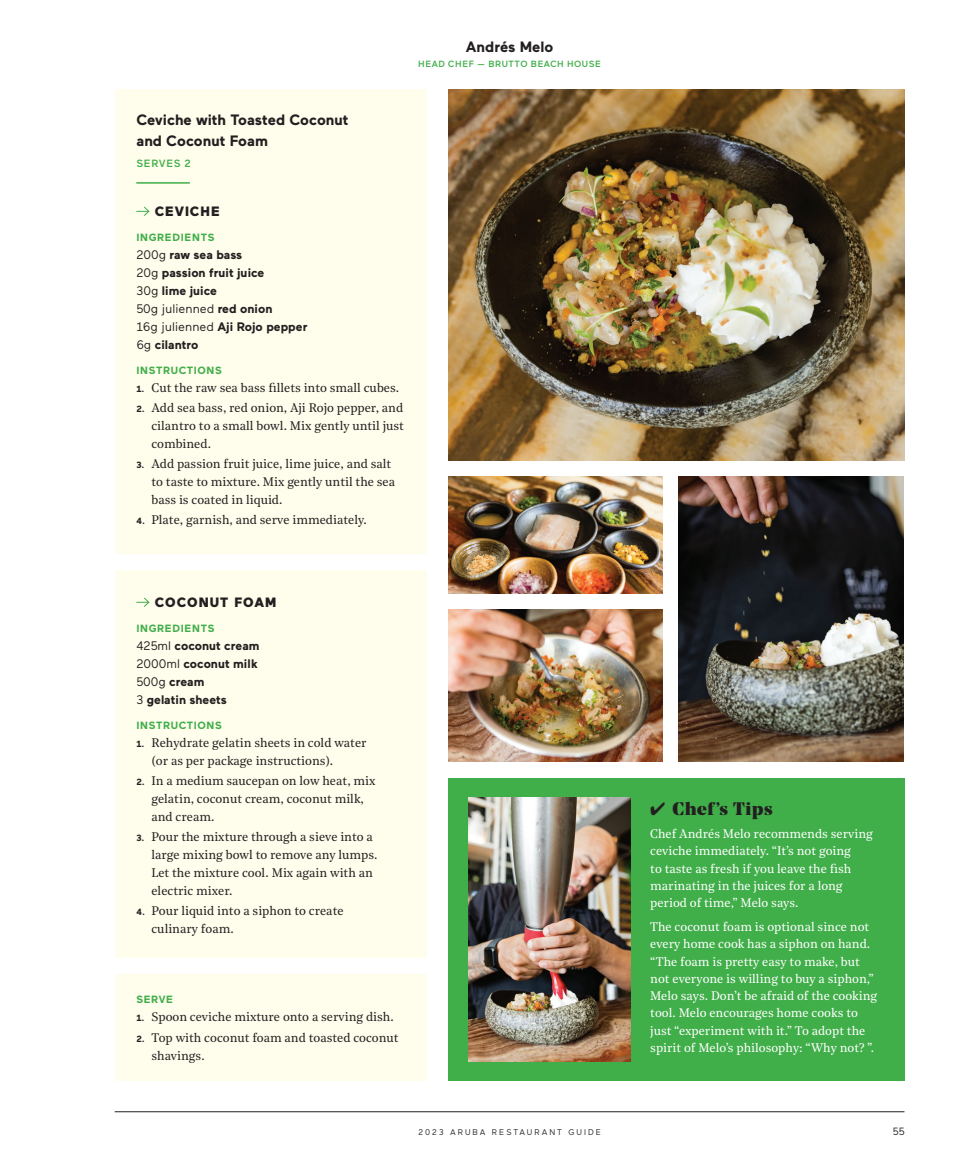
<style>
.page{position:relative;width:972px;height:1175px;background:#fff}
.page>*{position:absolute;margin:0;border:0;box-sizing:border-box;transform-origin:0 0}
.t1{font:900 18px "Noe Display";letter-spacing:.04em;color:#231f20}
.t2{font:700 15px/21px "Maax";color:#231f20}
.t3{font:900 13.5px "Maax";letter-spacing:.07em;color:#231f20}
.t4{font:12.3px/18px "Noe Text";color:#231f20}
.t5{font:12.3px/17.2px "Noe Text";color:#fff}
.t6{font:700 12.3px "Maax";color:#231f20}
.t7{font:12.3px "Maax";color:#231f20}
.t8{font:700 10.5px "Maax";letter-spacing:.06em;color:#40ae49}
.t9{font:500 10.5px "Maax";letter-spacing:.06em;color:#40ae49}
.t10{font:10.5px "Maax";color:#231f20}
.t11{font:500 9px "Maax";letter-spacing:.06em;color:#40ae49}
.t12{font:8.25px "Maax";letter-spacing:.24em;color:#231f20}
.s1{font-weight:400}
.s2{font-weight:700}
.s3{font-family:"Maax";font-weight:700;font-size:9px}
</style>
<div class="page">
<hr style="left:115px;top:1111px;width:789px;height:1px;background:#231f20">
<img style="left:448px;top:89px;width:456px;height:371px">
<img style="left:679px;top:477px;width:225px;height:285px">
<img style="left:448px;top:477px;width:214px;height:116px">
<img style="left:448px;top:609px;width:214px;height:153px">
<div style="left:115px;top:90px;width:312px;height:464px;background:#fffdec"></div>
<div style="left:115px;top:570px;width:312px;height:388px;background:#fffdec"></div>
<div style="left:115px;top:974px;width:312px;height:106px;background:#fffdec"></div>
<svg style="left:136px;top:207px;width:14px;height:9px"></svg>
<svg style="left:136px;top:597px;width:14px;height:10px"></svg>
<div style="left:448px;top:778px;width:456px;height:302px;background:#40ae49"></div>
<hr style="left:136px;top:182px;width:54px;height:2px;background:#40ae49">
<img style="left:468px;top:797px;width:163px;height:264px">
<p class="t2" style="left:466px;top:37px;width:89px">Andrés Melo</p>
<p class="t11" style="left:418px;top:59px;width:184px">HEAD CHEF — BRUTTO BEACH HOUSE</p>
<p class="t2" style="left:136px;top:109px;width:214px">Ceviche with Toasted Coconut and Coconut Foam</p>
<p class="t9" style="left:136px;top:158px;width:56px">SERVES 2</p>
<p class="t3" style="left:155px;top:204px;width:66px">CEVICHE</p>
<p class="t8" style="left:136px;top:231px;width:80px">INGREDIENTS</p>
<p class="t6" style="left:136px;top:248px;width:108px"><span class="s1">200g</span> raw sea bass</p>
<p class="t6" style="left:136px;top:266px;width:129px"><span class="s1">20g</span> passion fruit juice</p>
<p class="t6" style="left:136px;top:284px;width:82px"><span class="s1">30g</span> lime juice</p>
<p class="t7" style="left:136px;top:302px;width:138px">50g julienned <span class="s2">red onion</span></p>
<p class="t6" style="left:136px;top:320px;width:173px"><span class="s1">16g julienned</span> Aji Rojo pepper</p>
<p class="t6" style="left:136px;top:338px;width:64px"><span class="s1">6g</span> cilantro</p>
<p class="t8" style="left:136px;top:364px;width:87px">INSTRUCTIONS</p>
<p class="t4" style="left:136px;top:377px;width:264px"><span class="s3">1.</span> Cut the raw sea bass fillets into small cubes.</p>
<p class="t4" style="left:151px;top:398px;width:254px;text-align:justify;text-indent:-15px"><span class="s3">2.</span> Add sea bass, red onion, Aji Rojo pepper, and cilantro to a small bowl. Mix gently until just combined.</p>
<p class="t4" style="left:151px;top:454px;width:245px;text-indent:-15px"><span class="s3">3.</span> Add passion fruit juice, lime juice, and salt to taste to mixture. Mix gently until the sea bass is coated in liquid.</p>
<p class="t4" style="left:136px;top:510px;width:232px"><span class="s3">4.</span> Plate, garnish, and serve immediately.</p>
<p class="t3" style="left:155px;top:594px;width:123px">COCONUT FOAM</p>
<p class="t8" style="left:136px;top:622px;width:80px">INGREDIENTS</p>
<p class="t6" style="left:136px;top:639px;width:125px"><span class="s1">425ml</span> coconut cream</p>
<p class="t6" style="left:136px;top:657px;width:123px"><span class="s1">2000ml</span> coconut milk</p>
<p class="t6" style="left:136px;top:675px;width:70px"><span class="s1">500g</span> cream</p>
<p class="t6" style="left:136px;top:693px;width:92px"><span class="s1">3</span> gelatin sheets</p>
<p class="t8" style="left:136px;top:719px;width:87px">INSTRUCTIONS</p>
<p class="t4" style="left:151px;top:732px;width:217px;text-indent:-15px"><span class="s3">1.</span> Rehydrate gelatin sheets in cold water (or as per package instructions).</p>
<p class="t4" style="left:151px;top:770px;width:226px;text-indent:-15px"><span class="s3">2.</span> In a medium saucepan on low heat, mix gelatin, coconut cream, coconut milk, and cream.</p>
<p class="t4" style="left:151px;top:827px;width:228px;text-indent:-15px"><span class="s3">3.</span> Pour the mixture through a sieve into a large mixing bowl to remove any lumps.<br>Let the mixture cool. Mix again with an electric mixer.</p>
<p class="t4" style="left:151px;top:901px;width:194px;text-indent:-15px"><span class="s3">4.</span> Pour liquid into a siphon to create culinary foam.</p>
<p class="t8" style="left:136px;top:994px;width:38px">SERVE</p>
<p class="t4" style="left:136px;top:1007px;width:259px"><span class="s3">1.</span> Spoon ceviche mixture onto a serving dish.</p>
<p class="t4" style="left:151px;top:1027px;width:249px;text-indent:-15px"><span class="s3">2.</span> Top with coconut foam and toasted coconut shavings.</p>
<p class="t1" style="left:650px;top:797px;width:124px">✔ Chef’s Tips</p>
<p class="t5" style="left:650px;top:824px;width:224px">Chef Andrés Melo recommends serving ceviche immediately. “It’s not going<br>to taste as fresh if you leave the fish marinating in the juices for a long period of time,” Melo says.</p>
<p class="t5" style="left:650px;top:917px;width:229px">The coconut foam is optional since not every home cook has a siphon on hand. “The foam is pretty easy to make, but not everyone is willing to buy a siphon,” Melo says. Don’t be afraid of the cooking tool. Melo encourages home cooks to just “experiment with it.” To adopt the spirit of Melo’s philosophy: “Why not? ”.</p>
<p class="t12" style="left:418px;top:1127px;width:184px">2023 ARUBA RESTAURANT GUIDE</p>
<p class="t10" style="left:893px;top:1125px;width:13px">55</p>
</div>
